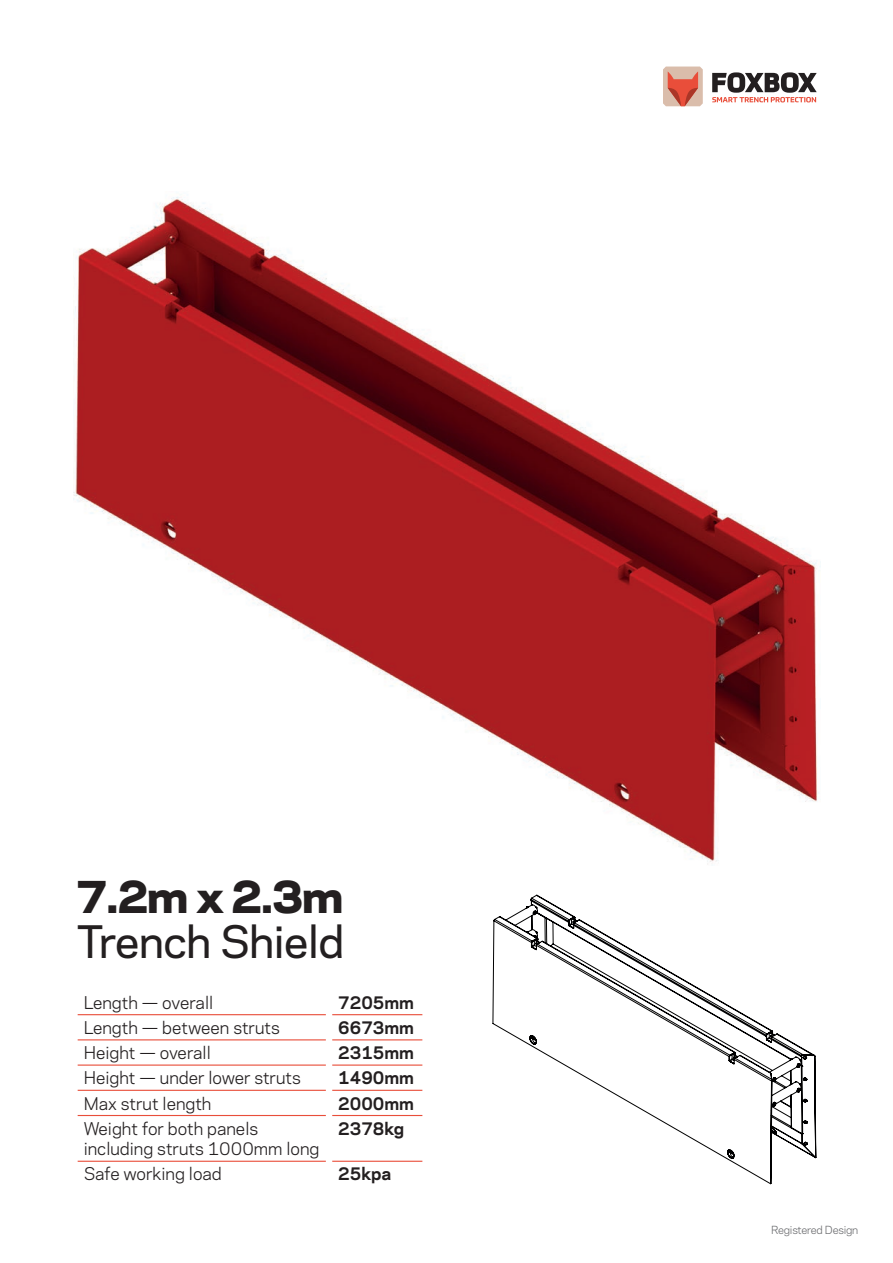
<style>
.page{position:relative;width:893px;height:1263px;background:#fff}
.page>*{position:absolute;margin:0;border:0;box-sizing:border-box;transform-origin:0 0}
.t1{font:500 42px/45px "Polaris";letter-spacing:-.01em;color:#231f20}
.Table_Data{font:16.5px/20.5px "Polaris";color:#231f20}
.Table_Data-2{font:700 16.5px "Polaris";color:#231f20}
.t2{font:10.5px "Polaris";letter-spacing:-.025em;color:#6c6d70}
.s1{font-weight:800}
</style>
<div class="page">
<svg style="left:663px;top:67px;width:40px;height:39px;background:#da8e7c"></svg>
<svg style="left:712px;top:72px;width:105px;height:30px"></svg>
<hr style="left:78px;top:1014px;width:248px;height:1px;background:#e94e3a">
<hr style="left:78px;top:1039px;width:248px;height:1px;background:#e94e3a">
<hr style="left:78px;top:1064px;width:248px;height:2px;background:#e94e3a">
<hr style="left:78px;top:1090px;width:248px;height:1px;background:#e94e3a">
<hr style="left:78px;top:1115px;width:248px;height:1px;background:#e94e3a">
<hr style="left:78px;top:1161px;width:248px;height:1px;background:#e94e3a">
<hr style="left:332px;top:1014px;width:90px;height:1px;background:#e94e3a">
<hr style="left:332px;top:1039px;width:90px;height:1px;background:#e94e3a">
<hr style="left:332px;top:1064px;width:90px;height:2px;background:#e94e3a">
<hr style="left:332px;top:1090px;width:90px;height:1px;background:#e94e3a">
<hr style="left:332px;top:1115px;width:90px;height:1px;background:#e94e3a">
<hr style="left:332px;top:1161px;width:90px;height:1px;background:#e94e3a">
<img style="left:73px;top:197px;width:746px;height:668px">
<svg style="left:492px;top:895px;width:324px;height:289px"></svg>
<p class="t1" style="left:77px;top:871px;width:269px"><span class="s1">7.2m x 2.3m<br></span>Trench Shield</p>
<p class="Table_Data" style="left:84px;top:991px;width:131px">Length — overall</p>
<p class="Table_Data" style="left:84px;top:1016px;width:198px">Length — between struts</p>
<p class="Table_Data" style="left:84px;top:1041px;width:129px">Height — overall</p>
<p class="Table_Data" style="left:84px;top:1067px;width:219px">Height — under lower struts</p>
<p class="Table_Data" style="left:84px;top:1092px;width:129px">Max strut length</p>
<p class="Table_Data" style="left:84px;top:1117px;width:237px">Weight for both panels including struts 1000mm long</p>
<p class="Table_Data" style="left:84px;top:1163px;width:140px">Safe working load</p>
<p class="Table_Data-2" style="left:338px;top:990px;width:77px">7205mm</p>
<p class="Table_Data-2" style="left:338px;top:1015px;width:77px">6673mm</p>
<p class="Table_Data-2" style="left:338px;top:1040px;width:77px">2315mm</p>
<p class="Table_Data-2" style="left:338px;top:1065px;width:77px">1490mm</p>
<p class="Table_Data-2" style="left:338px;top:1091px;width:77px">2000mm</p>
<p class="Table_Data-2" style="left:338px;top:1116px;width:68px">2378kg</p>
<p class="Table_Data-2" style="left:338px;top:1161px;width:55px">25kpa</p>
<p class="t2" style="left:771px;top:1222px;width:88px">Registered Design</p>
</div>
